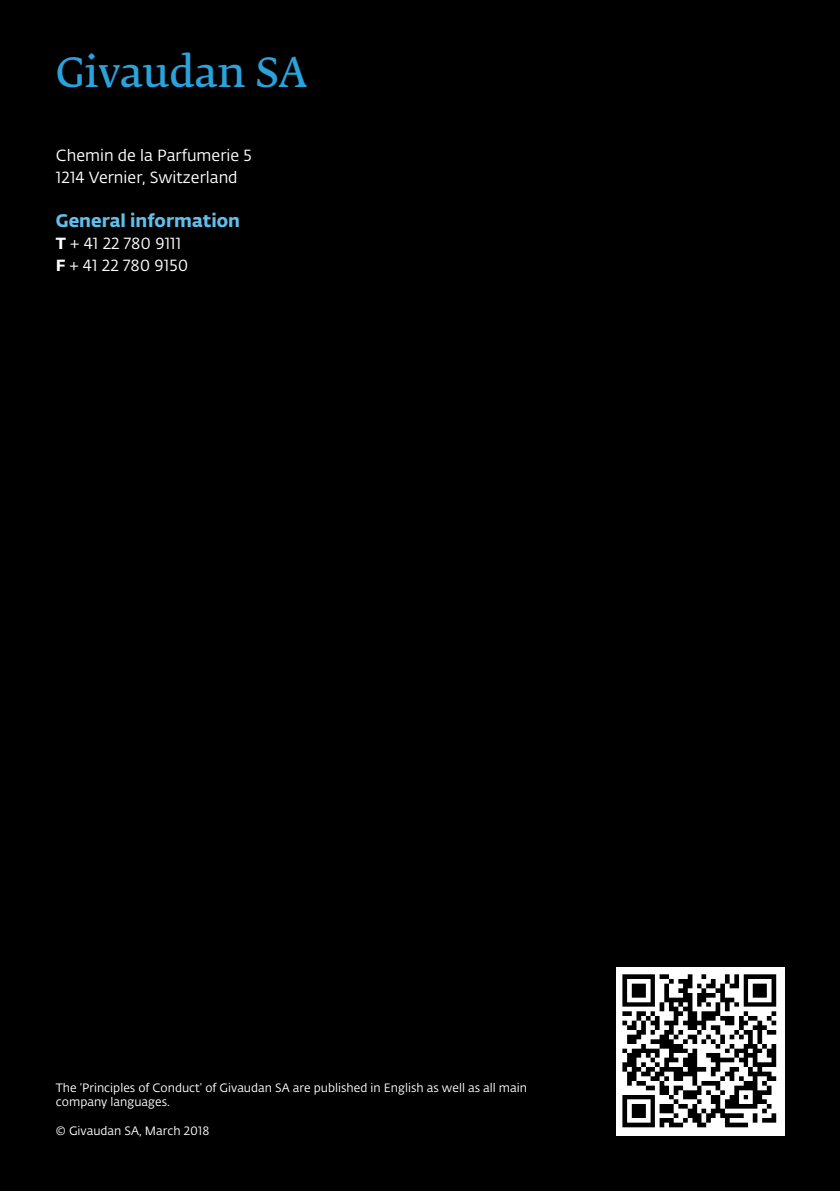
<style>
.page{position:relative;width:840px;height:1191px;background:#fff}
.page>*{position:absolute;margin:0;border:0;box-sizing:border-box;transform-origin:0 0}
.H1_yellow{font:40px "Fedra Serif B Pro Demi";color:#2aa2db}
.H3_yellow{font:18px "Fedra Sans Alt Pro Bold LF";color:#62beeb}
.Paragraph_white_on_b{font:16px "Fedra Sans Alt Pro Book LF";color:#fff}
.t1{font:12px/14.4px "Fedra Sans Alt Pro Book LF";color:#fff}
.s1{font-family:"Fedra Sans Alt Pro Bold LF"}
</style>
<div class="page">
<div style="left:0;top:0;width:839px;height:1191px;background:#000"></div>
<img style="left:616px;top:967px;width:167px;height:168px">
<p class="H1_yellow" style="left:56px;top:50px;width:253px">Givaudan SA</p>
<p class="Paragraph_white_on_b" style="left:56px;top:144px;width:197px">Chemin de la Parfumerie 5</p>
<p class="Paragraph_white_on_b" style="left:56px;top:166px;width:183px">1214 Vernier, Switzerland</p>
<p class="H3_yellow" style="left:56px;top:206px;width:185px">General information</p>
<p class="Paragraph_white_on_b" style="left:56px;top:232px;width:127px"><span class="s1">T</span> + 41 22 780 9111</p>
<p class="Paragraph_white_on_b" style="left:56px;top:254px;width:134px"><span class="s1">F</span> + 41 22 780 9150</p>
<p class="t1" style="left:56px;top:1080px;width:472px">The ‘Principles of Conduct’ of Givaudan SA are published in English as well as all main company languages.</p>
<p class="t1" style="left:56px;top:1123px;width:155px">© Givaudan SA, March 2018</p>
</div>
